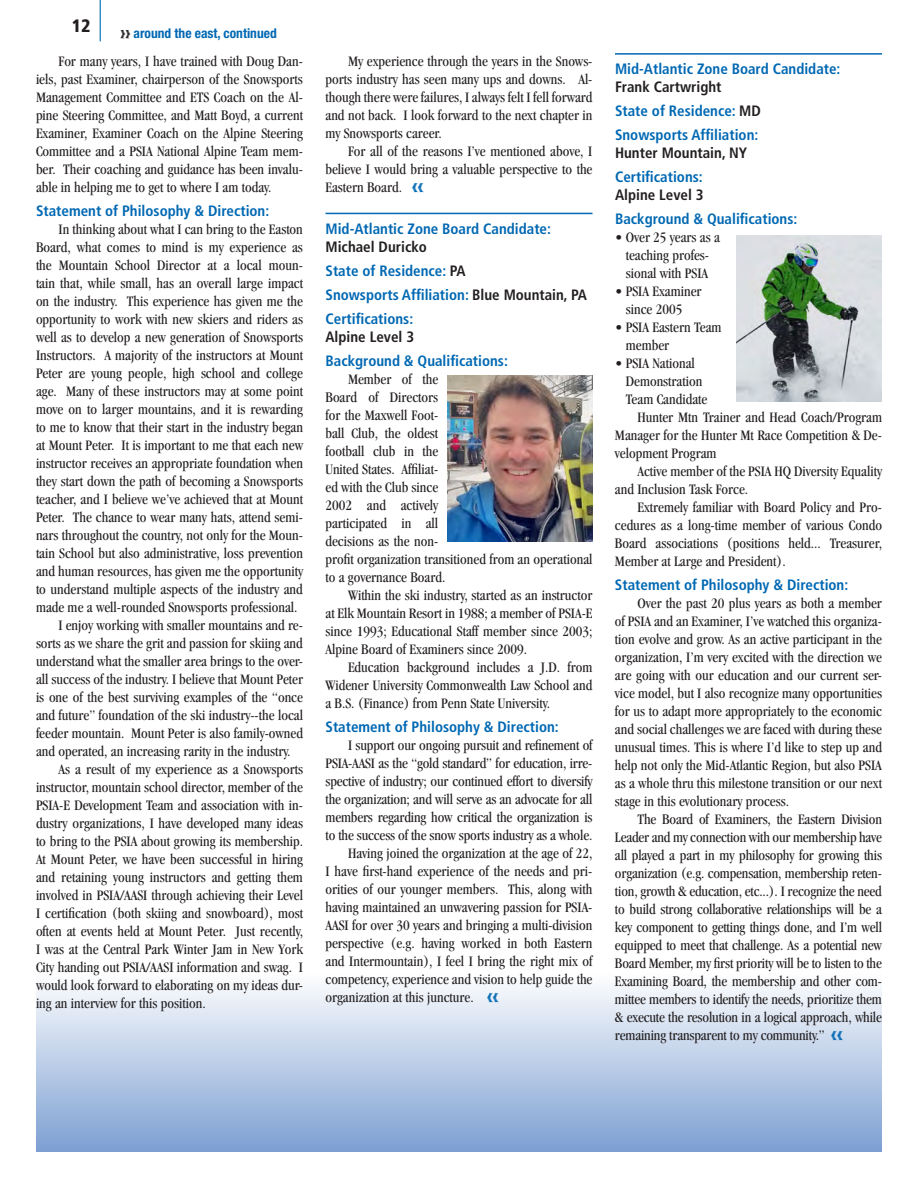
<style>
.page{position:relative;width:918px;height:1188px;background:#fff}
.page>*{position:absolute;margin:0;border:0;box-sizing:border-box;transform-origin:0 0}
.t1{font:900 condensed 18px "Frutiger";color:#231f20}
.t2{font:condensed 15px/18px "Garamond";color:#231f20;text-align:justify}
._4__SUBHEAD{font:700 condensed 15px/18px "Frutiger";color:#0168b3}
.Subhead_Line_Above{font:700 condensed 15px/18px "Frutiger";color:#0168b3}
.sub12blu{font:700 condensed 13.5px "Helvetica Neue";color:#0168b3}
.s1{font-family:"Saucer BB";font-weight:400;font-stretch:normal;color:#231f20}
.s2{font-family:"Saucer BB";font-stretch:normal;color:#0168b3}
.s3{color:#231f20}
</style>
<div class="page">
<hr style="left:100px;top:0;width:1px;height:41px;background:#0168b3">
<div style="left:36px;top:974px;width:846px;height:178px;background:linear-gradient(to bottom,#fdfefe,#7d9fd2)"></div>
<hr style="left:326px;top:213px;width:266px;height:1px;background:#0168b3">
<hr style="left:615px;top:53px;width:267px;height:2px;background:#0168b3">
<img style="left:447px;top:376px;width:145px;height:166px">
<img style="left:737px;top:235px;width:145px;height:166px">
<p class="t1" style="left:72px;top:15px;width:20px">12</p>
<p class="t2" style="left:36px;top:52px;width:269px;text-indent:22px">For many years, I have trained with Doug Dan&shy;iels, past Examiner, chairperson of the Snowsports Management Committee and ETS Coach on the Al&shy;pine Steering Committee, and Matt Boyd, a current Examiner, Examiner Coach on the Alpine Steering Committee and a PSIA National Alpine Team mem&shy;ber. Their coaching and guidance has been invalu&shy;able in helping me to get to where I am today.</p>
<p class="_4__SUBHEAD" style="left:36px;top:202px;width:235px">Statement of Philosophy &amp; Direction:</p>
<p class="t2" style="left:36px;top:220px;width:269px;text-indent:22px">In thinking about what I can bring to the Easton Board, what comes to mind is my experience as the Mountain School Director at a local moun&shy;tain that, while small, has an overall large impact on the industry. This experience has given me the opportunity to work with new skiers and riders as well as to develop a new generation of Snowsports Instructors. A majority of the instructors at Mount Peter are young people, high school and college age. Many of these instructors may at some point move on to larger mountains, and it is rewarding to me to know that their start in the industry began at Mount Peter. It is important to me that each new instructor receives an appropriate foundation when they start down the path of becoming a Snowsports teacher, and I believe we’ve achieved that at Mount Peter. The chance to wear many hats, attend semi&shy;nars throughout the country, not only for the Moun&shy;tain School but also administrative, loss prevention and human resources, has given me the opportunity to understand multiple aspects of the industry and made me a well-rounded Snowsports professional.</p>
<p class="t2" style="left:36px;top:616px;width:269px;text-indent:22px">I enjoy working with smaller mountains and re&shy;sorts as we share the grit and passion for skiing and understand what the smaller area brings to the over&shy;all success of the industry. I believe that Mount Peter is one of the best surviving examples of the “once and future” foundation of the ski industry--the local feeder mountain. Mount Peter is also family-owned and operated, an increasing rarity in the industry.</p>
<p class="t2" style="left:36px;top:760px;width:269px;text-indent:22px">As a result of my experience as a Snowsports instructor, mountain school director, member of the PSIA-E Development Team and association with in&shy;dustry organizations, I have developed many ideas to bring to the PSIA about growing its membership.<br>At Mount Peter, we have been successful in hiring and retaining young instructors and getting them involved in PSIA/AASI through achieving their Level I certification (both skiing and snowboard), most often at events held at Mount Peter. Just recently, I was at the Central Park Winter Jam in New York City handing out PSIA/AASI information and swag. I would look forward to elaborating on my ideas dur&shy;ing an interview for this position.</p>
<p class="sub12blu" style="left:121px;top:25px;width:158px"><span class="s1">&gt;&gt;</span> around the east, continued</p>
<p class="t2" style="left:326px;top:52px;width:269px;text-indent:22px">My experience through the years in the Snows&shy;ports industry has seen many ups and downs. Al&shy;though there were failures, I always felt I fell forward and not back. I look forward to the next chapter in my Snowsports career.</p>
<p class="t2" style="left:326px;top:142px;width:269px;text-indent:22px">For all of the reasons I’ve mentioned above, I believe I would bring a valuable perspective to the Eastern Board. <span class="s2">&lt;&lt;</span></p>
<p class="Subhead_Line_Above" style="left:326px;top:220px;width:227px">Mid-Atlantic Zone Board Candidate:<br><span class="s3">Michael Duricko</span></p>
<p class="_4__SUBHEAD" style="left:326px;top:262px;width:142px">State of Residence: <span class="s3">PA</span></p>
<p class="_4__SUBHEAD" style="left:326px;top:286px;width:263px">Snowsports Affiliation: <span class="s3">Blue Mountain, PA</span></p>
<p class="_4__SUBHEAD" style="left:326px;top:310px;width:90px">Certifications:<br><span class="s3">Alpine Level 3</span></p>
<p class="_4__SUBHEAD" style="left:326px;top:352px;width:184px">Background &amp; Qualifications:</p>
<p class="t2" style="left:326px;top:370px;width:269px;text-align:left;text-indent:22px">Member of the<br>Board of Directors<br>for the Maxwell Foot-<br>ball Club, the oldest<br>football club in the<br>United States. Affiliat-<br>ed with the Club since<br>2002 and actively<br>participated in all<br>decisions as the non-<br>profit organization transitioned from an operational to a governance Board.</p>
<p class="t2" style="left:326px;top:586px;width:269px;text-indent:22px">Within the ski industry, started as an instructor at Elk Mountain Resort in 1988; a member of PSIA-E since 1993; Educational Staff member since 2003; Alpine Board of Examiners since 2009.</p>
<p class="t2" style="left:326px;top:658px;width:269px;text-indent:22px">Education background includes a J.D. from Widener University Commonwealth Law School and a B.S. (Finance) from Penn State University.</p>
<p class="_4__SUBHEAD" style="left:326px;top:718px;width:235px">Statement of Philosophy &amp; Direction:</p>
<p class="t2" style="left:326px;top:736px;width:269px;text-indent:22px">I support our ongoing pursuit and refinement of PSIA-AASI as the “gold standard” for education, irre&shy;spective of industry; our continued effort to diversify the organization; and will serve as an advocate for all members regarding how critical the organization is to the success of the snow sports industry as a whole.</p>
<p class="t2" style="left:326px;top:844px;width:269px;text-indent:22px">Having joined the organization at the age of 22, I have first-hand experience of the needs and pri&shy;orities of our younger members. This, along with having maintained an unwavering passion for PSIA-AASI for over 30 years and bringing a multi-division perspective (e.g. having worked in both Eastern and Intermountain), I feel I bring the right mix of competency, experience and vision to help guide the organization at this juncture. <span class="s2">&lt;&lt;</span></p>
<p class="Subhead_Line_Above" style="left:615px;top:60px;width:227px">Mid-Atlantic Zone Board Candidate:<br><span class="s3">Frank Cartwright</span></p>
<p class="_4__SUBHEAD" style="left:615px;top:102px;width:147px">State of Residence: <span class="s3">MD</span></p>
<p class="_4__SUBHEAD" style="left:615px;top:126px;width:145px">Snowsports Affiliation:<br><span class="s3">Hunter Mountain, NY</span></p>
<p class="_4__SUBHEAD" style="left:615px;top:168px;width:90px">Certifications:<br><span class="s3">Alpine Level 3</span></p>
<p class="_4__SUBHEAD" style="left:615px;top:210px;width:184px">Background &amp; Qualifications:</p>
<p class="t2" style="left:615px;top:228px;width:106px;text-align:center">• Over 25 years as a teaching profes&shy;sional with PSIA</p>
<p class="t2" style="left:615px;top:282px;width:88px;text-align:center">• PSIA Examiner since 2005</p>
<p class="t2" style="left:626px;top:318px;width:97px;text-indent:-11px">• PSIA Eastern Team member</p>
<p class="t2" style="left:626px;top:354px;width:83px;text-align:left;text-indent:-11px">• PSIA National<br>Demonstration<br>Team Candidate</p>
<p class="t2" style="left:615px;top:408px;width:269px;text-indent:22px">Hunter Mtn Trainer and Head Coach/Program Manager for the Hunter Mt Race Competition &amp; De&shy;velopment Program</p>
<p class="t2" style="left:615px;top:462px;width:269px;text-indent:22px">Active member of the PSIA HQ Diversity Equality and Inclusion Task Force.</p>
<p class="t2" style="left:615px;top:498px;width:269px;text-indent:22px">Extremely familiar with Board Policy and Pro&shy;cedures as a long-time member of various Condo Board associations (positions held... Treasurer, Member at Large and President).</p>
<p class="_4__SUBHEAD" style="left:615px;top:576px;width:235px">Statement of Philosophy &amp; Direction:</p>
<p class="t2" style="left:615px;top:594px;width:269px;text-indent:22px">Over the past 20 plus years as both a member of PSIA and an Examiner, I’ve watched this organiza&shy;tion evolve and grow. As an active participant in the organization, I’m very excited with the direction we are going with our education and our current ser&shy;vice model, but I also recognize many opportunities for us to adapt more appropriately to the economic and social challenges we are faced with during these unusual times. This is where I’d like to step up and help not only the Mid-Atlantic Region, but also PSIA as a whole thru this milestone transition or our next stage in this evolutionary process.</p>
<p class="t2" style="left:615px;top:810px;width:269px;text-indent:22px">The Board of Examiners, the Eastern Division Leader and my connection with our membership have all played a part in my philosophy for growing this organization (e.g. compensation, membership reten&shy;tion, growth &amp; education, etc...). I recognize the need to build strong collaborative relationships will be a key component to getting things done, and I’m well equipped to meet that challenge. As a potential new Board Member, my first priority will be to listen to the Examining Board, the membership and other com&shy;mittee members to identify the needs, prioritize them &amp; execute the resolution in a logical approach, while remaining transparent to my community.” <span class="s2">&lt;&lt;</span></p>
</div>
